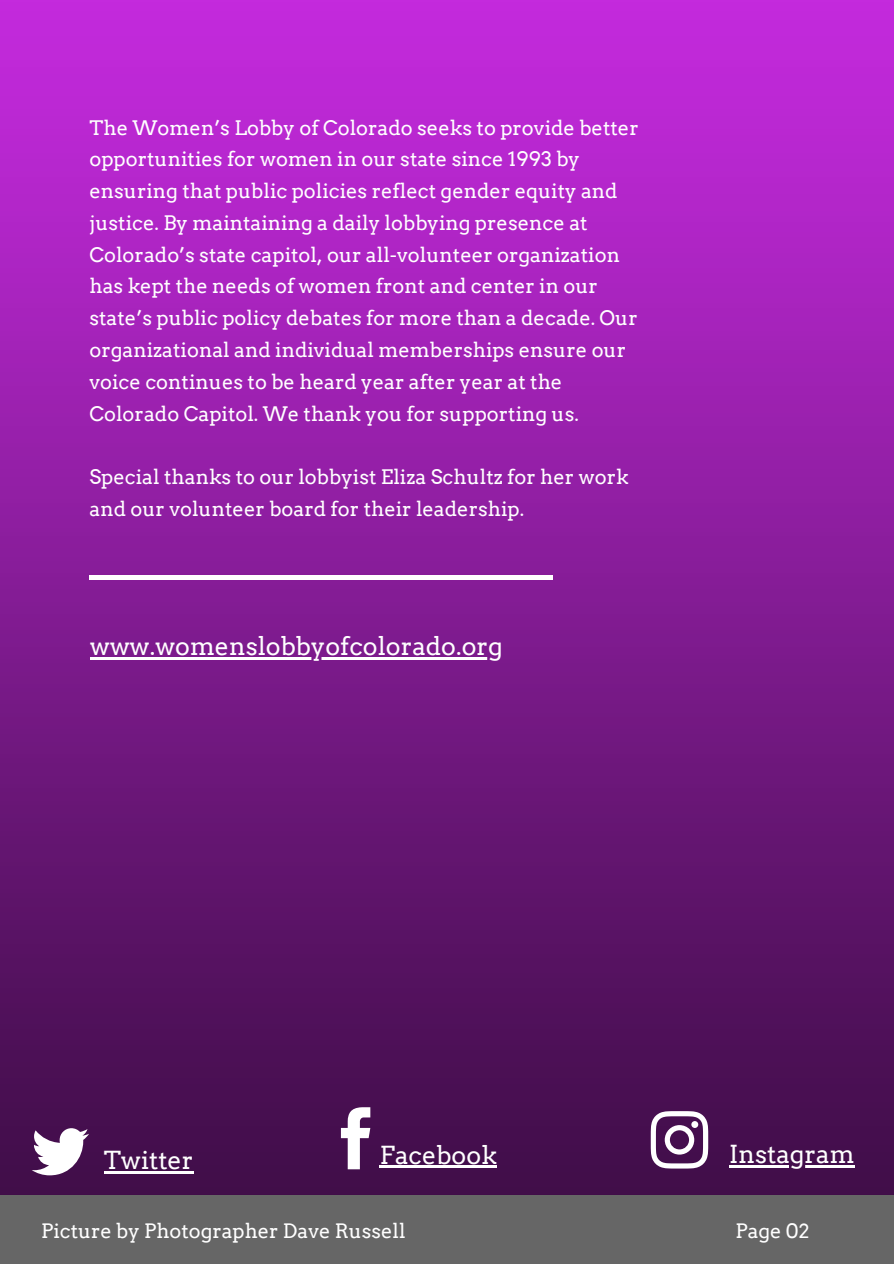
<style>
.page{position:relative;width:894px;height:1264px;background:#fff}
.page>*{position:absolute;margin:0;border:0;box-sizing:border-box;transform-origin:0 0}
.t1{font:24.9px "Arvo";color:#fff}
.t2{font:19.95px/31.8px "Arvo";color:#fff}
.t3{font:19.8px "Arvo";color:#fff}
</style>
<div class="page">
<img style="left:0;top:0;width:893px;height:1195px">
<div style="left:0;top:1195px;width:893px;height:68px;background:#666"></div>
<hr style="left:89px;top:576px;width:463px;height:3px;background:#fff">
<svg style="left:32px;top:1128px;width:57px;height:47px"></svg>
<svg style="left:650px;top:1111px;width:58px;height:57px"></svg>
<div style="left:691px;top:1121px;width:7px;height:6px;background:#fff;border-radius:50%"></div>
<svg style="left:341px;top:1107px;width:29px;height:62px"></svg>
<hr style="left:380px;top:1165px;width:117px;height:2px;background:#fff">
<hr style="left:729px;top:1165px;width:125px;height:2px;background:#fff">
<hr style="left:104px;top:1171px;width:89px;height:2px;background:#fff">
<hr style="left:90px;top:657px;width:412px;height:3px;background:#fff">
<p class="t2" style="left:89px;top:112px;width:550px">The Women’s Lobby of Colorado seeks to provide better opportunities for women in our state since 1993 by ensuring that public policies reflect gender equity and justice. By maintaining a daily lobbying presence at Colorado’s state capitol, our all-volunteer organization has kept the needs of women front and center in our state’s public policy debates for more than a decade. Our organizational and individual memberships ensure our voice continues to be heard year after year at the Colorado Capitol. We thank you for supporting us.</p>
<p class="t2" style="left:89px;top:461px;width:540px">Special thanks to our lobbyist Eliza Schultz for her work and our volunteer board for their leadership.</p>
<p class="t1" style="left:90px;top:631px;width:414px">www.womenslobbyofcolorado.org</p>
<p class="t1" style="left:104px;top:1145px;width:91px">Twitter</p>
<p class="t1" style="left:380px;top:1139px;width:118px">Facebook</p>
<p class="t1" style="left:729px;top:1139px;width:127px">Instagram</p>
<p class="t3" style="left:41px;top:1218px;width:366px">Picture by Photographer Dave Russell</p>
<p class="t3" style="left:735px;top:1218px;width:76px">Page 02</p>
</div>
